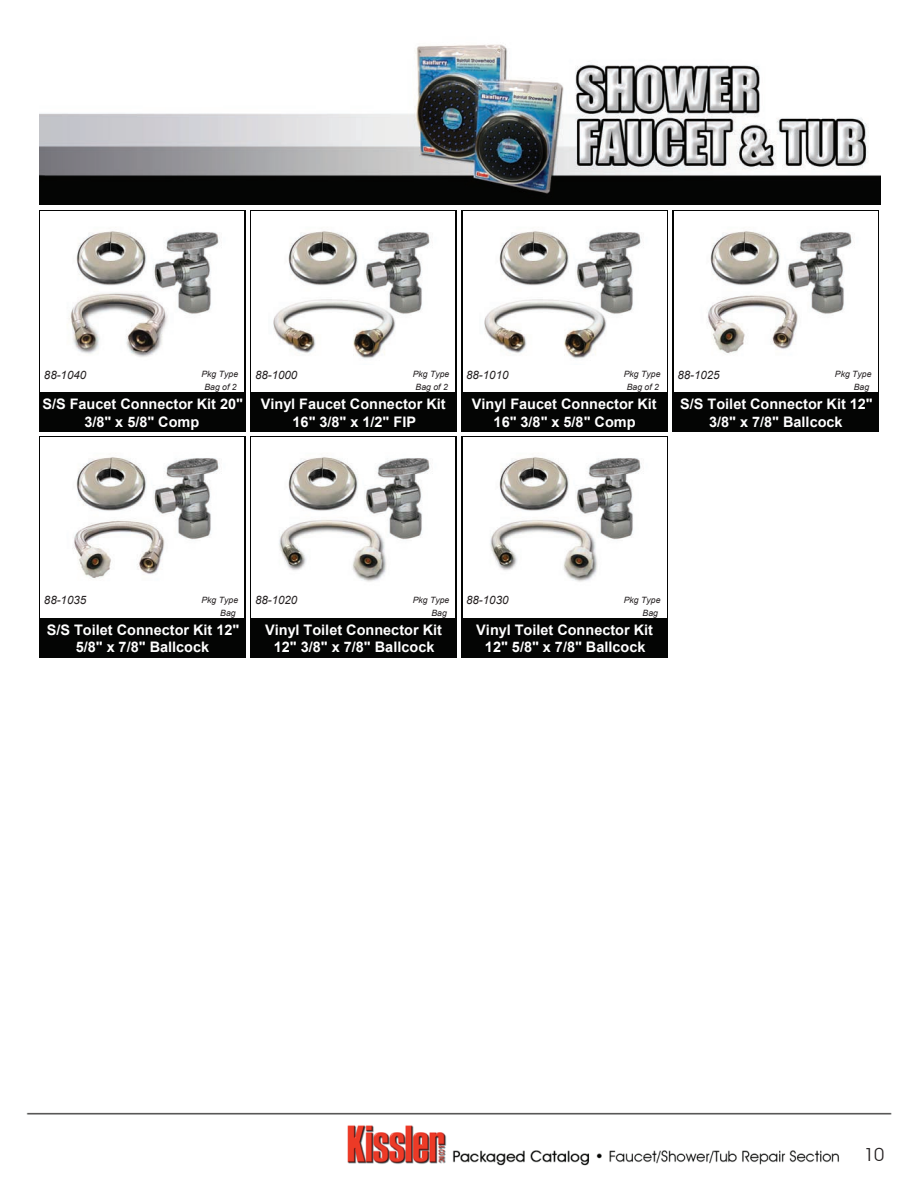
<style>
.page{position:relative;width:918px;height:1188px;background:#fff}
.page>*{position:absolute;margin:0;border:0;box-sizing:border-box;transform-origin:0 0}
.t1{font:18px "Avant Garde IT Cby BT";color:#231f20}
.t2{font:700 14.55px/17.4px "Arial";color:#fff;text-align:center}
.t3{font:italic 11.55px "Arial";color:#231f20}
.t4{font:italic 8.7px/13px "Arial";color:#231f20;text-align:right}
</style>
<div class="page">
<img style="left:26px;top:1112px;width:866px;height:54px">
<img style="left:39px;top:44px;width:841px;height:161px">
<svg style="left:39px;top:210px;width:207px;height:222px"></svg>
<div style="left:40px;top:212px;width:204px;height:221px;background:#fff"></div>
<img style="left:69px;top:231px;width:150px;height:126px">
<div style="left:40px;top:392px;width:206px;height:40px;background:#040504"></div>
<svg style="left:250px;top:210px;width:207px;height:222px"></svg>
<div style="left:251px;top:212px;width:204px;height:221px;background:#fff"></div>
<img style="left:273px;top:231px;width:157px;height:128px">
<div style="left:251px;top:392px;width:206px;height:40px;background:#040504"></div>
<svg style="left:461px;top:210px;width:207px;height:222px"></svg>
<div style="left:463px;top:212px;width:204px;height:221px;background:#fff"></div>
<img style="left:484px;top:231px;width:157px;height:128px">
<div style="left:463px;top:392px;width:205px;height:40px;background:#040504"></div>
<svg style="left:672px;top:210px;width:207px;height:222px"></svg>
<div style="left:674px;top:212px;width:204px;height:221px;background:#fff"></div>
<img style="left:707px;top:231px;width:145px;height:122px">
<div style="left:674px;top:392px;width:205px;height:40px;background:#040504"></div>
<img style="left:73px;top:457px;width:146px;height:121px">
<div style="left:40px;top:618px;width:206px;height:39px;background:#040504"></div>
<img style="left:279px;top:457px;width:151px;height:125px">
<div style="left:251px;top:618px;width:206px;height:39px;background:#040504"></div>
<img style="left:490px;top:457px;width:151px;height:125px">
<div style="left:463px;top:618px;width:205px;height:39px;background:#040504"></div>
<p class="t3" style="left:44px;top:367px;width:44px">88-1040</p>
<p class="t4" style="left:201px;top:368px;width:38px;text-align:center">Pkg Type<br>Bag of 2</p>
<p class="t2" style="left:42px;top:396px;width:202px">S/S Faucet Connector Kit 20"<br>3/8" x 5/8" Comp</p>
<p class="t3" style="left:255px;top:367px;width:44px">88-1000</p>
<p class="t4" style="left:413px;top:368px;width:38px;text-align:center">Pkg Type<br>Bag of 2</p>
<p class="t2" style="left:261px;top:396px;width:186px">Vinyl Faucet Connector Kit<br>16" 3/8" x 1/2" FIP</p>
<p class="t3" style="left:466px;top:367px;width:44px">88-1010</p>
<p class="t4" style="left:624px;top:368px;width:38px;text-align:center">Pkg Type<br>Bag of 2</p>
<p class="t2" style="left:472px;top:396px;width:186px">Vinyl Faucet Connector Kit<br>16" 3/8" x 5/8" Comp</p>
<p class="t3" style="left:677px;top:367px;width:44px">88-1025</p>
<p class="t4" style="left:835px;top:368px;width:38px">Pkg Type<br>Bag</p>
<p class="t2" style="left:680px;top:396px;width:194px">S/S Toilet Connector Kit 12"<br>3/8" x 7/8" Ballcock</p>
<p class="t3" style="left:44px;top:593px;width:44px">88-1035</p>
<p class="t4" style="left:201px;top:593px;width:38px">Pkg Type<br>Bag</p>
<p class="t2" style="left:47px;top:622px;width:194px">S/S Toilet Connector Kit 12"<br>5/8" x 7/8" Ballcock</p>
<p class="t3" style="left:255px;top:593px;width:44px">88-1020</p>
<p class="t4" style="left:413px;top:593px;width:38px">Pkg Type<br>Bag</p>
<p class="t2" style="left:265px;top:622px;width:178px">Vinyl Toilet Connector Kit<br>12" 3/8" x 7/8" Ballcock</p>
<p class="t3" style="left:466px;top:593px;width:44px">88-1030</p>
<p class="t4" style="left:624px;top:593px;width:38px">Pkg Type<br>Bag</p>
<p class="t2" style="left:476px;top:622px;width:178px">Vinyl Toilet Connector Kit<br>12" 5/8" x 7/8" Ballcock</p>
<p class="t1" style="left:864px;top:1144px;width:22px">10</p>
</div>
